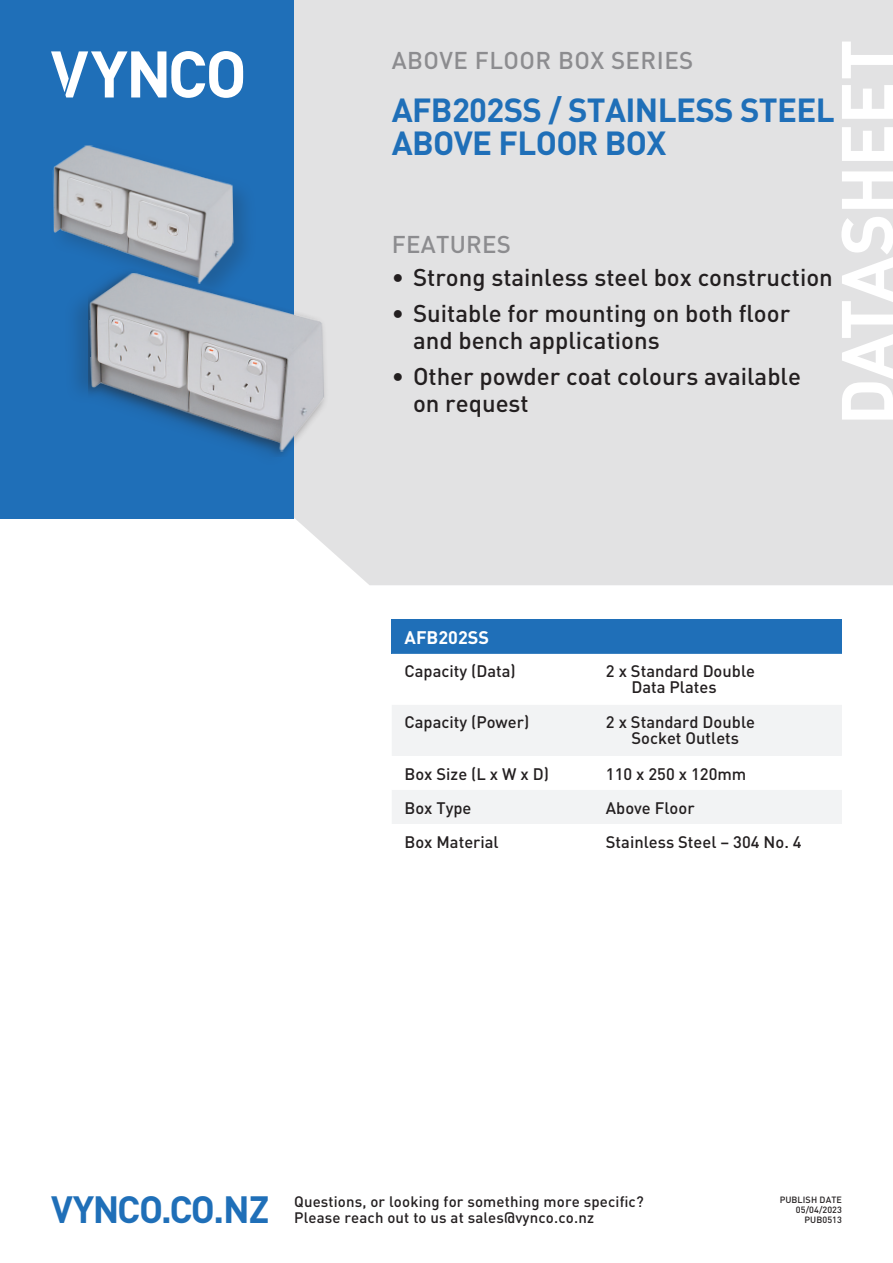
<style>
.page{position:relative;width:893px;height:1263px;background:#fff}
.page>*{position:absolute;margin:0;border:0;box-sizing:border-box;transform-origin:0 0}
.t1{font:700 72px "DIN";letter-spacing:-.02em;color:#fff}
.t2{font:700 37.5px "DIN";letter-spacing:-.01em;color:#1f6fb8}
.t3{font:700 33px/33px "DIN";letter-spacing:-.02em;color:#1f6fb8}
.t4{font:500 24px/27px "DIN";color:#231f20}
.t5{font:500 24px "DIN";letter-spacing:.02em;color:#8c8c8f}
.t6{font:700 18px "DIN";color:#fff}
.t7{font:500 16.5px/16.2px "DIN";color:#231f20}
.t8{font:500 15px/15.8px "DIN";letter-spacing:.01em;color:#231f20}
.t9{font:500 9px/10.1px "DIN";letter-spacing:.01em;color:#231f20;text-align:right}
</style>
<div class="page">
<div style="left:294px;top:0;width:599px;height:585px;background:#e2e2e3"></div>
<div style="left:0;top:0;width:294px;height:519px;background:#1f6fb8"></div>
<svg style="left:51px;top:51px;width:192px;height:47px"></svg>
<div style="left:49px;top:141px;width:209px;height:165px;background:#231f20;opacity:.2"></div>
<img style="left:52px;top:143px;width:182px;height:143px">
<div style="left:63px;top:264px;width:263px;height:206px;background:#231f20;opacity:.2"></div>
<img style="left:88px;top:268px;width:238px;height:189px">
<div style="left:392px;top:620px;width:450px;height:34px;background:#1f6fb8"></div>
<svg style="left:392px;top:705px;width:450px;height:119px;fill:#f2f3f4"></svg>
<h1 class="t1" style="left:820px;top:426px;width:388px;rotate:-90deg">DATASHEET</h1>
<h3 class="t5" style="left:392px;top:45px;width:303px">ABOVE FLOOR BOX SERIES</h3>
<h3 class="t3" style="left:392px;top:92px;width:444px">AFB202SS / STAINLESS STEEL<br>ABOVE FLOOR BOX</h3>
<h3 class="t5" style="left:392px;top:229px;width:121px">FEATURES</h3>
<h3 class="t4" style="left:392px;top:263px;width:443px">• Strong stainless steel box construction</h3>
<h3 class="t4" style="left:413px;top:299px;width:379px;text-indent:-21px">• Suitable for mounting on both floor and bench applications</h3>
<h3 class="t4" style="left:413px;top:362px;width:389px;text-indent:-21px">• Other powder coat colours available on request</h3>
<p class="t6" style="left:404px;top:626px;width:86px">AFB202SS</p>
<p class="t7" style="left:404px;top:662px;width:113px">Capacity (Data)</p>
<p class="t7" style="left:631px;top:662px;width:125px;text-indent:-25px">2 x Standard Double<br>Data Plates</p>
<p class="t7" style="left:404px;top:713px;width:126px">Capacity (Power)</p>
<p class="t7" style="left:606px;top:713px;width:151px;text-align:center">2 x Standard Double<br>Socket Outlets</p>
<p class="t7" style="left:404px;top:765px;width:146px">Box Size (L x W x D)</p>
<p class="t7" style="left:606px;top:765px;width:142px">110 x 250 x 120mm</p>
<p class="t7" style="left:404px;top:799px;width:69px">Box Type</p>
<p class="t7" style="left:606px;top:799px;width:90px">Above Floor</p>
<p class="t7" style="left:404px;top:833px;width:96px">Box Material</p>
<p class="t7" style="left:606px;top:833px;width:197px">Stainless Steel – 304 No. 4</p>
<h2 class="t2" style="left:51px;top:1185px;width:220px">VYNCO.CO.NZ</h2>
<p class="t8" style="left:294px;top:1193px;width:351px">Questions, or looking for something more specific?<br>Please reach out to us at sales@vynco.co.nz</p>
<p class="t9" style="left:780px;top:1194px;width:64px">PUBLISH DATE<br>05/04/2023<br>PUB0513</p>
</div>
